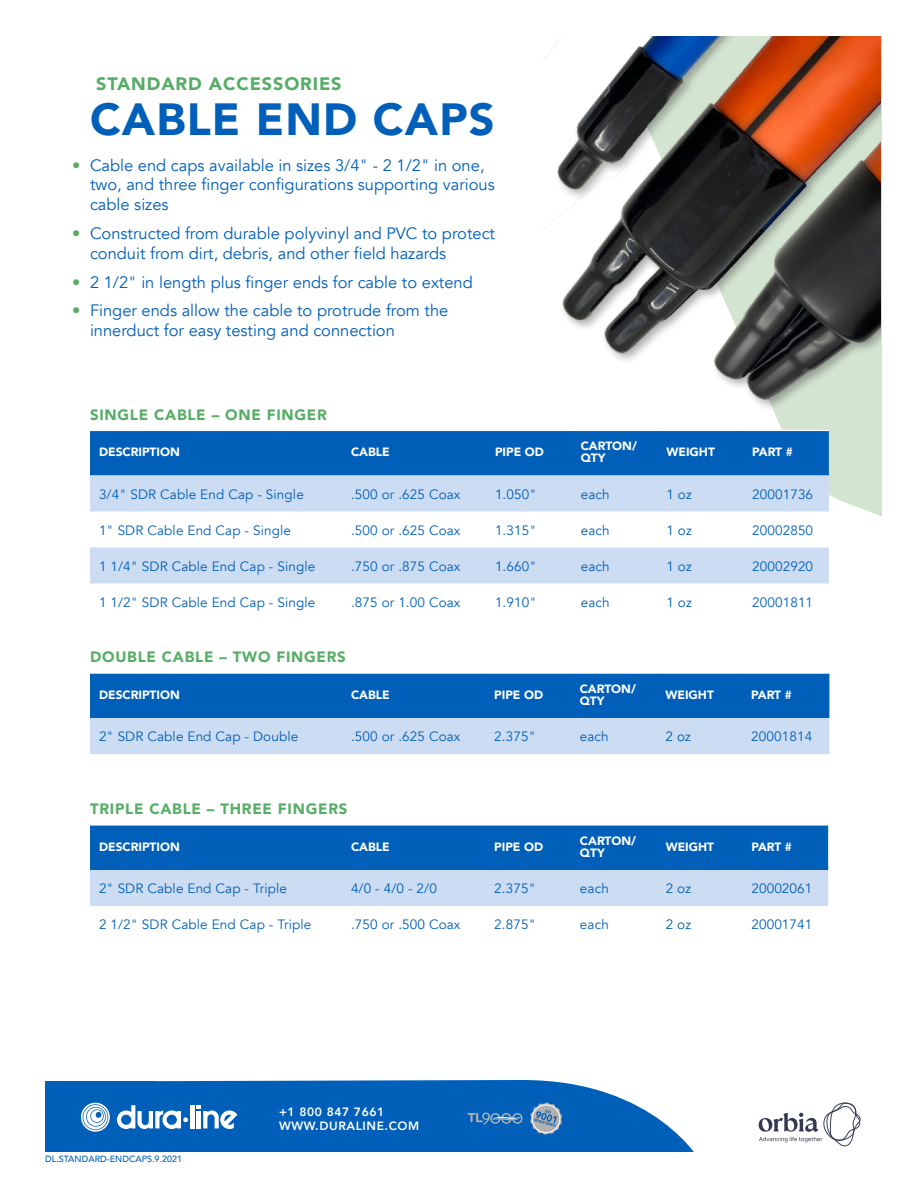
<style>
.page{position:relative;width:918px;height:1188px;background:#fff}
.page>*{position:absolute;margin:0;border:0;box-sizing:border-box;transform-origin:0 0}
.H1_Product_Name_Oran{font:900 45px "Avenir";letter-spacing:.025em;color:#005fb9}
.Category_Green_Stand{font:900 18px "Avenir";letter-spacing:.05em;color:#56ad65}
.t1{font:16.5px/19.8px "Avenir";color:#005fb9}
.Table_Title_H1_Green{font:900 15px "Avenir";letter-spacing:.05em;color:#56ad65}
.Table_Body{font:13.5px "Avenir";letter-spacing:.01em;color:#005fb9}
.Table_Column_H2_Hori{font:900 12px "Avenir";color:#fff}
.t2{font:800 12px/14.4px "Avenir";letter-spacing:.05em;color:#fff}
.t3{font:500 9px "Avenir";color:#005fb9}
.s1{color:#56ad65}
</style>
<div class="page">
<svg style="left:774px;top:412px;width:107px;height:104px;background:#d7e7d5"></svg>
<div style="left:90px;top:431px;width:739px;height:45px;background:#005fb9"></div>
<svg style="left:90px;top:476px;width:739px;height:108px;fill:#ccdcf2"></svg>
<hr style="left:743px;top:430px;width:86px;height:1px;background:#fff">
<svg style="left:90px;top:674px;width:739px;height:80px;background:#5b97d2"></svg>
<svg style="left:90px;top:826px;width:738px;height:80px;background:#5b97d2"></svg>
<img style="left:543px;top:37px;width:338px;height:373px">
<svg style="left:90px;top:1080px;width:603px;height:71px;background:#1b70c0"></svg>
<svg style="left:759px;top:1103px;width:102px;height:43px"></svg>
<svg style="left:45px;top:1082px;width:111px;height:99px;fill:#005fb9"></svg>
<svg style="left:468px;top:1113px;width:55px;height:12px"></svg>
<svg style="left:530px;top:1102px;width:32px;height:33px"></svg>
<svg style="left:81px;top:1103px;width:29px;height:29px"></svg>
<hr style="left:190px;top:1105px;width:4px;height:23px;background:#fff">
<svg style="left:117px;top:1105px;width:71px;height:24px"></svg>
<svg style="left:197px;top:1105px;width:40px;height:24px"></svg>
<p class="Category_Green_Stand" style="left:96px;top:68px;width:247px">STANDARD ACCESSORIES</p>
<p class="H1_Product_Name_Oran" style="left:90px;top:81px;width:406px">CABLE END CAPS</p>
<p class="t1" style="left:90px;top:155px;width:406px;text-indent:-18px"><span class="s1">•</span> Cable end caps available in sizes 3/4" - 2 1/2" in one, two, and three finger configurations supporting various cable sizes</p>
<p class="t1" style="left:90px;top:224px;width:407px;text-indent:-18px"><span class="s1">•</span> Constructed from durable polyvinyl and PVC to protect conduit from dirt, debris, and other field hazards</p>
<p class="t1" style="left:72px;top:272px;width:402px"><span class="s1">•</span> 2 1/2" in length plus finger ends for cable to extend</p>
<p class="t1" style="left:90px;top:301px;width:360px;text-indent:-18px"><span class="s1">•</span> Finger ends allow the cable to protrude from the innerduct for easy testing and connection</p>
<p class="Table_Title_H1_Green" style="left:90px;top:402px;width:238px">SINGLE CABLE – ONE FINGER</p>
<p class="Table_Column_H2_Hori" style="left:99px;top:442px;width:82px">DESCRIPTION</p>
<p class="Table_Column_H2_Hori" style="left:351px;top:442px;width:40px">CABLE</p>
<p class="Table_Column_H2_Hori" style="left:495px;top:442px;width:50px">PIPE OD</p>
<p class="Table_Column_H2_Hori" style="left:581px;top:436px;width:58px">CARTON/</p>
<p class="Table_Column_H2_Hori" style="left:581px;top:448px;width:26px">QTY</p>
<p class="Table_Column_H2_Hori" style="left:666px;top:442px;width:50px">WEIGHT</p>
<p class="Table_Column_H2_Hori" style="left:752px;top:442px;width:42px">PART #</p>
<p class="Table_Body" style="left:99px;top:486px;width:206px">3/4" SDR Cable End Cap - Single</p>
<p class="Table_Body" style="left:351px;top:486px;width:111px">.500 or .625 Coax</p>
<p class="Table_Body" style="left:495px;top:486px;width:43px">1.050"</p>
<p class="Table_Body" style="left:581px;top:486px;width:30px">each</p>
<p class="Table_Body" style="left:666px;top:486px;width:27px">1 oz</p>
<p class="Table_Body" style="left:752px;top:486px;width:62px">20001736</p>
<p class="Table_Body" style="left:99px;top:522px;width:194px">1" SDR Cable End Cap - Single</p>
<p class="Table_Body" style="left:351px;top:522px;width:111px">.500 or .625 Coax</p>
<p class="Table_Body" style="left:495px;top:522px;width:43px">1.315"</p>
<p class="Table_Body" style="left:581px;top:522px;width:30px">each</p>
<p class="Table_Body" style="left:666px;top:522px;width:27px">1 oz</p>
<p class="Table_Body" style="left:752px;top:522px;width:62px">20002850</p>
<p class="Table_Body" style="left:99px;top:558px;width:218px">1 1/4" SDR Cable End Cap - Single</p>
<p class="Table_Body" style="left:351px;top:558px;width:111px">.750 or .875 Coax</p>
<p class="Table_Body" style="left:495px;top:558px;width:43px">1.660"</p>
<p class="Table_Body" style="left:581px;top:558px;width:30px">each</p>
<p class="Table_Body" style="left:666px;top:558px;width:27px">1 oz</p>
<p class="Table_Body" style="left:752px;top:558px;width:62px">20002920</p>
<p class="Table_Body" style="left:99px;top:594px;width:218px">1 1/2" SDR Cable End Cap - Single</p>
<p class="Table_Body" style="left:351px;top:594px;width:111px">.875 or 1.00 Coax</p>
<p class="Table_Body" style="left:495px;top:594px;width:43px">1.910"</p>
<p class="Table_Body" style="left:581px;top:594px;width:30px">each</p>
<p class="Table_Body" style="left:666px;top:594px;width:27px">1 oz</p>
<p class="Table_Body" style="left:752px;top:594px;width:62px">20001811</p>
<p class="Table_Title_H1_Green" style="left:90px;top:644px;width:257px">DOUBLE CABLE – TWO FINGERS</p>
<p class="Table_Column_H2_Hori" style="left:99px;top:684px;width:82px">DESCRIPTION</p>
<p class="Table_Column_H2_Hori" style="left:351px;top:684px;width:40px">CABLE</p>
<p class="Table_Column_H2_Hori" style="left:494px;top:684px;width:50px">PIPE OD</p>
<p class="Table_Column_H2_Hori" style="left:580px;top:678px;width:58px">CARTON/</p>
<p class="Table_Column_H2_Hori" style="left:580px;top:690px;width:26px">QTY</p>
<p class="Table_Column_H2_Hori" style="left:665px;top:684px;width:50px">WEIGHT</p>
<p class="Table_Column_H2_Hori" style="left:751px;top:684px;width:42px">PART #</p>
<p class="Table_Body" style="left:99px;top:729px;width:201px">2" SDR Cable End Cap - Double</p>
<p class="Table_Body" style="left:351px;top:729px;width:111px">.500 or .625 Coax</p>
<p class="Table_Body" style="left:494px;top:729px;width:43px">2.375"</p>
<p class="Table_Body" style="left:580px;top:729px;width:30px">each</p>
<p class="Table_Body" style="left:665px;top:729px;width:27px">2 oz</p>
<p class="Table_Body" style="left:751px;top:729px;width:62px">20001814</p>
<p class="Table_Title_H1_Green" style="left:90px;top:796px;width:259px">TRIPLE CABLE – THREE FINGERS</p>
<p class="Table_Column_H2_Hori" style="left:99px;top:836px;width:82px">DESCRIPTION</p>
<p class="Table_Column_H2_Hori" style="left:351px;top:836px;width:40px">CABLE</p>
<p class="Table_Column_H2_Hori" style="left:494px;top:836px;width:50px">PIPE OD</p>
<p class="Table_Column_H2_Hori" style="left:580px;top:830px;width:58px">CARTON/</p>
<p class="Table_Column_H2_Hori" style="left:580px;top:842px;width:26px">QTY</p>
<p class="Table_Column_H2_Hori" style="left:666px;top:836px;width:50px">WEIGHT</p>
<p class="Table_Column_H2_Hori" style="left:751px;top:836px;width:42px">PART #</p>
<p class="Table_Body" style="left:99px;top:881px;width:190px">2" SDR Cable End Cap - Triple</p>
<p class="Table_Body" style="left:351px;top:881px;width:87px">4/0 - 4/0 - 2/0</p>
<p class="Table_Body" style="left:494px;top:881px;width:43px">2.375"</p>
<p class="Table_Body" style="left:580px;top:881px;width:30px">each</p>
<p class="Table_Body" style="left:666px;top:881px;width:27px">2 oz</p>
<p class="Table_Body" style="left:751px;top:881px;width:62px">20002061</p>
<p class="Table_Body" style="left:99px;top:917px;width:214px">2 1/2" SDR Cable End Cap - Triple</p>
<p class="Table_Body" style="left:351px;top:917px;width:111px">.750 or .500 Coax</p>
<p class="Table_Body" style="left:494px;top:917px;width:43px">2.875"</p>
<p class="Table_Body" style="left:580px;top:917px;width:30px">each</p>
<p class="Table_Body" style="left:666px;top:917px;width:27px">2 oz</p>
<p class="Table_Body" style="left:751px;top:917px;width:62px">20001741</p>
<p class="t3" style="left:45px;top:1151px;width:139px">DL.STANDARD-ENDCAPS.9.2021</p>
<p class="t2" style="left:279px;top:1105px;width:142px">+1 800 847 7661<br>WWW.DURALINE.COM</p>
</div>
